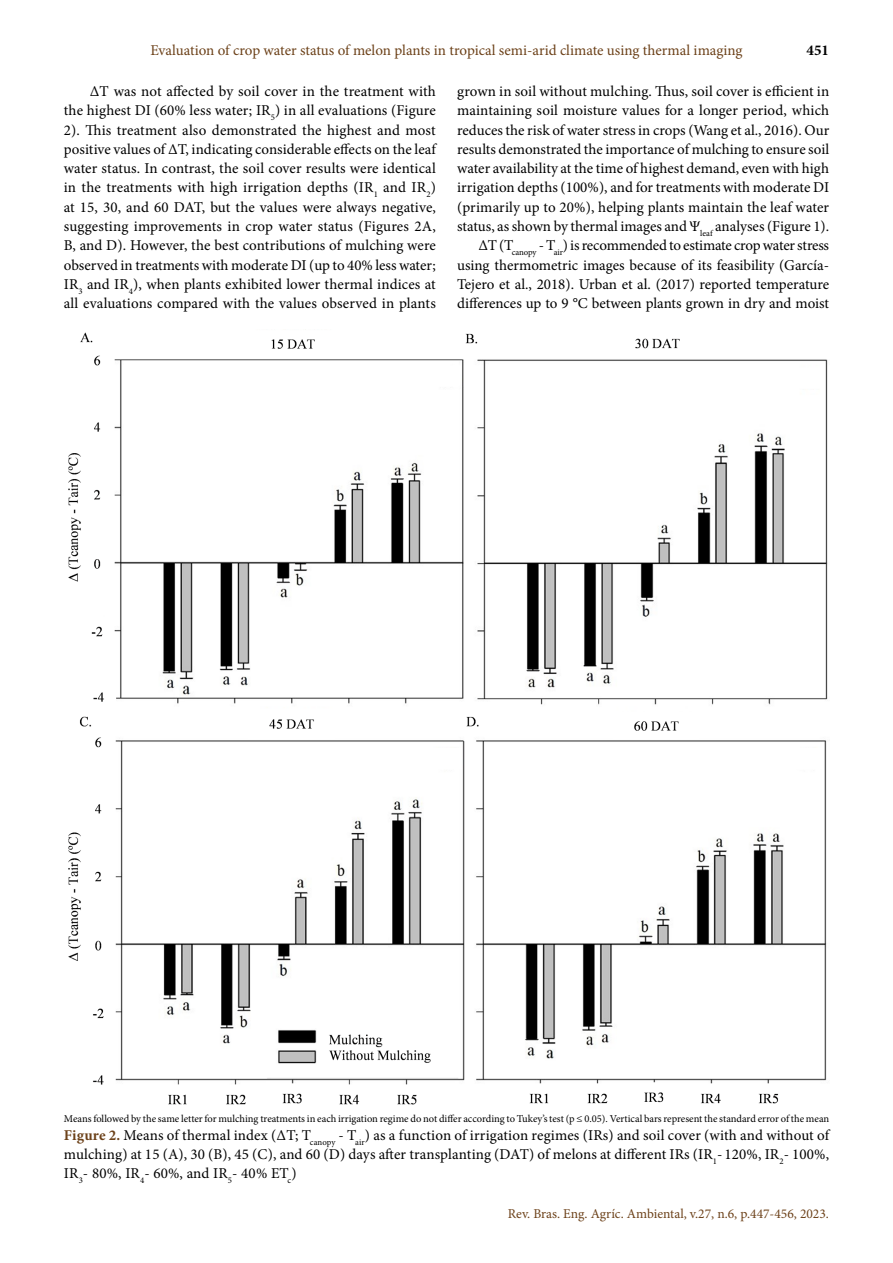
<style>
.page{position:relative;width:893px;height:1263px;background:#fff}
.page>*{position:absolute;margin:0;border:0;box-sizing:border-box;transform-origin:0 0}
.t1{font:15px/19.4px "Minion Pro";color:#000;text-align:justify}
.t2{font:15px "Minion Pro";letter-spacing:-.005em;color:#6c4119}
.t3{font:700 15px "Minion Pro";color:#000}
.t4{font:13.5px "Minion Pro";color:#6c4119}
.t5{font:10.5px "Minion Pro";color:#000}
.s1{font-weight:700;color:#6c4119}
</style>
<div class="page">
<img style="left:68px;top:332px;width:760px;height:773px">
<p class="t2" style="left:150px;top:40px;width:594px">Evaluation of crop water status of melon plants in tropical semi-arid climate using thermal imaging</p>
<p class="t3" style="left:806px;top:40px;width:24px">451</p>
<p class="t1" style="left:64px;top:82px;width:374px;text-indent:26px">ΔT was not affected by soil cover in the treatment with the highest DI (60% less water; IR<sub>5</sub>) in all evaluations (Figure 2). This treatment also demonstrated the highest and most positive values of ΔT, indicating considerable effects on the leaf water status. In contrast, the soil cover results were identical in the treatments with high irrigation depths (IR<sub>1</sub> and IR<sub>2</sub>) at 15, 30, and 60 DAT, but the values were always negative, suggesting improvements in crop water status (Figures 2A, B, and D). However, the best contributions of mulching were observed in treatments with moderate DI (up to 40% less water; IR<sub>3</sub> and IR<sub>4</sub>), when plants exhibited lower thermal indices at all evaluations compared with the values observed in plants</p>
<p class="t1" style="left:457px;top:82px;width:374px;text-align:right">grown in soil without mulching. Thus, soil cover is efficient in maintaining soil moisture values for a longer period, which reduces the risk of water stress in crops (Wang et al., 2016). Our results demonstrated the importance of mulching to ensure soil water availability at the time of highest demand, even with high irrigation depths (100%), and for treatments with moderate DI (primarily up to 20%), helping plants maintain the leaf water status, as shown by thermal images and Ψ<sub>leaf</sub> analyses (Figure 1).<br>ΔT (T<sub>canopy</sub> - T<sub>air</sub>) is recommended to estimate crop water stress using thermometric images because of its feasibility (García-Tejero et al., 2018). Urban et al. (2017) reported temperature differences up to 9 °C between plants grown in dry and moist</p>
<p class="t5" style="left:64px;top:1111px;width:767px">Means followed by the same letter for mulching treatments in each irrigation regime do not differ according to Tukey’s test (p ≤ 0.05). Vertical bars represent the standard error of the mean</p>
<p class="t1" style="left:64px;top:1126px;width:767px;line-height:18.8px"><span class="s1">Figure 2.</span> Means of thermal index (ΔT; T<sub>canopy</sub> - T<sub>air</sub>) as a function of irrigation regimes (IRs) and soil cover (with and without of mulching) at 15 (A), 30 (B), 45 (C), and 60 (D) days after transplanting (DAT) of melons at different IRs (IR<sub>1</sub>- 120%, IR<sub>2</sub>- 100%, IR<sub>3</sub>- 80%, IR<sub>4</sub>- 60%, and IR<sub>5</sub>- 40% ET<sub>c</sub>)</p>
<p class="t4" style="left:508px;top:1204px;width:323px">Rev. Bras. Eng. Agríc. Ambiental, v.27, n.6, p.447-456, 2023.</p>
</div>
